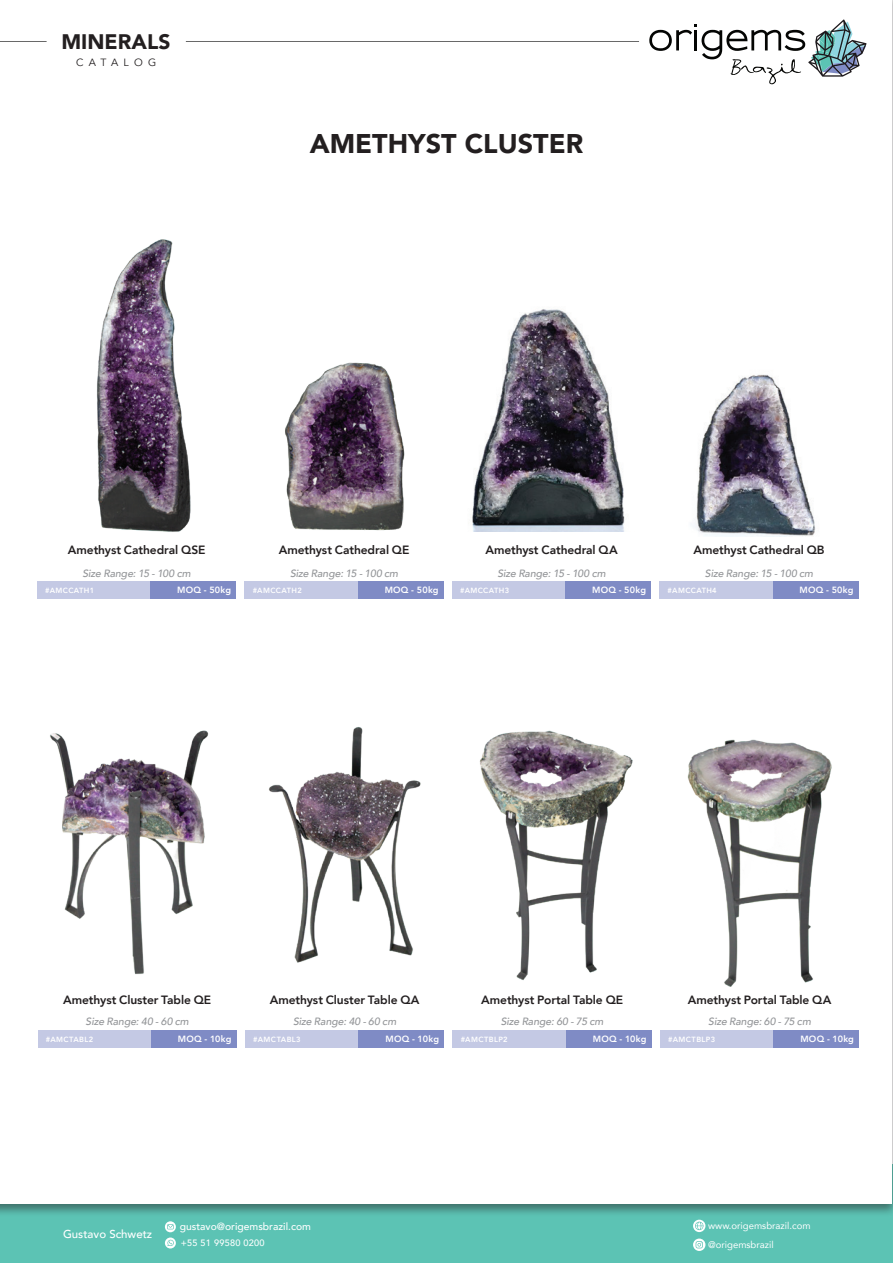
<style>
.page{position:relative;width:893px;height:1263px;background:#fff}
.page>*{position:absolute;margin:0;border:0;box-sizing:border-box;transform-origin:0 0}
.t1{font:900 27px "Avenir";color:#231f20}
.t2{font:900 21px "Avenir";color:#231f20}
.t3{font:800 12px "Avenir";letter-spacing:-.01em;color:#231f20}
.t4{font:500 11.55px "Avenir";color:#fff}
.t5{font:italic 500 10.5px "Avenir";letter-spacing:-.005em;color:#939598}
.t6{font:10.5px "Avenir";letter-spacing:.5em;color:#231f20}
.t7{font:500 10.35px "Avenir";color:#fff}
.t8{font:9.6px "Avenir";color:#fff}
.t9{font:500 9.15px "Avenir";letter-spacing:.025em;color:#fff}
.t10{font:800 9px "Avenir";letter-spacing:.025em;color:#fff}
.t11{font:800 7.5px "Avenir";letter-spacing:.05em;color:#fff}
</style>
<div class="page">
<svg style="left:0;top:1170px;width:893px;height:93px;background:#59bbad"></svg>
<div style="left:0;top:0;width:892px;height:1204px;background:#fff"></div>
<svg style="left:649px;top:20px;width:217px;height:64px"></svg>
<hr style="left:0;top:41px;width:47px;height:1px;background:#000">
<hr style="left:186px;top:41px;width:453px;height:1px;background:#000">
<svg style="left:693px;top:1238px;width:12px;height:13px"></svg>
<svg style="left:693px;top:1220px;width:12px;height:12px"></svg>
<svg style="left:165px;top:1221px;width:11px;height:27px"></svg>
<img style="left:50px;top:730px;width:159px;height:245px">
<img style="left:269px;top:727px;width:152px;height:236px">
<img style="left:479px;top:730px;width:154px;height:250px">
<img style="left:687px;top:739px;width:145px;height:247px">
<div style="left:38px;top:1030px;width:124px;height:18px;background:#c4c9e4"></div>
<div style="left:151px;top:1030px;width:85px;height:18px;background:#7f8bc5"></div>
<div style="left:245px;top:1030px;width:125px;height:18px;background:#c4c9e4"></div>
<div style="left:359px;top:1030px;width:85px;height:18px;background:#7f8bc5"></div>
<div style="left:453px;top:1030px;width:124px;height:18px;background:#c4c9e4"></div>
<div style="left:566px;top:1030px;width:85px;height:18px;background:#7f8bc5"></div>
<div style="left:660px;top:1030px;width:124px;height:18px;background:#c4c9e4"></div>
<div style="left:774px;top:1030px;width:85px;height:18px;background:#7f8bc5"></div>
<div style="left:37px;top:582px;width:125px;height:17px;background:#c4c9e4"></div>
<div style="left:151px;top:582px;width:85px;height:17px;background:#7f8bc5"></div>
<div style="left:245px;top:582px;width:124px;height:17px;background:#c4c9e4"></div>
<div style="left:358px;top:582px;width:85px;height:17px;background:#7f8bc5"></div>
<div style="left:452px;top:582px;width:124px;height:17px;background:#c4c9e4"></div>
<div style="left:566px;top:582px;width:85px;height:17px;background:#7f8bc5"></div>
<div style="left:660px;top:582px;width:124px;height:17px;background:#c4c9e4"></div>
<div style="left:773px;top:582px;width:85px;height:17px;background:#7f8bc5"></div>
<img style="left:97px;top:239px;width:94px;height:293px">
<img style="left:285px;top:362px;width:120px;height:169px">
<img style="left:472px;top:309px;width:153px;height:223px">
<img style="left:693px;top:374px;width:122px;height:162px">
<h2 class="t2" style="left:62px;top:23px;width:110px">MINERALS</h2>
<p class="t6" style="left:76px;top:56px;width:82px">CATALOG</p>
<h1 class="t1" style="left:310px;top:121px;width:275px">AMETHYST CLUSTER</h1>
<p class="t3" style="left:68px;top:541px;width:139px">Amethyst Cathedral QSE</p>
<p class="t5" style="left:83px;top:567px;width:110px">Size Range: 15 - 100 cm</p>
<p class="t11" style="left:45px;top:585px;width:50px">#AMCCATH1</p>
<p class="t10" style="left:177px;top:583px;width:55px">MOQ - 50kg</p>
<p class="t3" style="left:279px;top:541px;width:132px">Amethyst Cathedral QE</p>
<p class="t5" style="left:290px;top:567px;width:110px">Size Range: 15 - 100 cm</p>
<p class="t11" style="left:253px;top:585px;width:51px">#AMCCATH2</p>
<p class="t10" style="left:385px;top:583px;width:55px">MOQ - 50kg</p>
<p class="t3" style="left:485px;top:541px;width:134px">Amethyst Cathedral QA</p>
<p class="t5" style="left:497px;top:567px;width:110px">Size Range: 15 - 100 cm</p>
<p class="t11" style="left:460px;top:585px;width:51px">#AMCCATH3</p>
<p class="t10" style="left:592px;top:583px;width:55px">MOQ - 50kg</p>
<p class="t3" style="left:694px;top:541px;width:133px">Amethyst Cathedral QB</p>
<p class="t5" style="left:705px;top:567px;width:110px">Size Range: 15 - 100 cm</p>
<p class="t11" style="left:668px;top:585px;width:51px">#AMCCATH4</p>
<p class="t10" style="left:800px;top:583px;width:55px">MOQ - 50kg</p>
<p class="t3" style="left:63px;top:990px;width:149px">Amethyst Cluster Table QE</p>
<p class="t5" style="left:86px;top:1015px;width:105px">Size Range: 40 - 60 cm</p>
<p class="t11" style="left:46px;top:1033px;width:49px">#AMCTABL2</p>
<p class="t10" style="left:178px;top:1032px;width:55px">MOQ - 10kg</p>
<p class="t3" style="left:270px;top:990px;width:151px">Amethyst Cluster Table QA</p>
<p class="t5" style="left:293px;top:1015px;width:105px">Size Range: 40 - 60 cm</p>
<p class="t11" style="left:253px;top:1033px;width:49px">#AMCTABL3</p>
<p class="t10" style="left:385px;top:1032px;width:55px">MOQ - 10kg</p>
<p class="t3" style="left:481px;top:990px;width:143px">Amethyst Portal Table QE</p>
<p class="t5" style="left:501px;top:1015px;width:104px">Size Range: 60 - 75 cm</p>
<p class="t11" style="left:461px;top:1033px;width:48px">#AMCTBLP2</p>
<p class="t10" style="left:593px;top:1032px;width:55px">MOQ - 10kg</p>
<p class="t3" style="left:688px;top:990px;width:145px">Amethyst Portal Table QA</p>
<p class="t5" style="left:708px;top:1015px;width:104px">Size Range: 60 - 75 cm</p>
<p class="t11" style="left:668px;top:1033px;width:48px">#AMCTBLP3</p>
<p class="t10" style="left:800px;top:1032px;width:55px">MOQ - 10kg</p>
<p class="t4" style="left:63px;top:1223px;width:91px">Gustavo Schwetz</p>
<p class="t7" style="left:180px;top:1217px;width:133px">gustavo@origemsbrazil.com</p>
<p class="t9" style="left:181px;top:1235px;width:85px">+55 51 99580 0200</p>
<p class="t8" style="left:708px;top:1218px;width:104px">www.origemsbrazil.com</p>
<p class="t8" style="left:708px;top:1237px;width:67px">@origemsbrazil</p>
</div>
